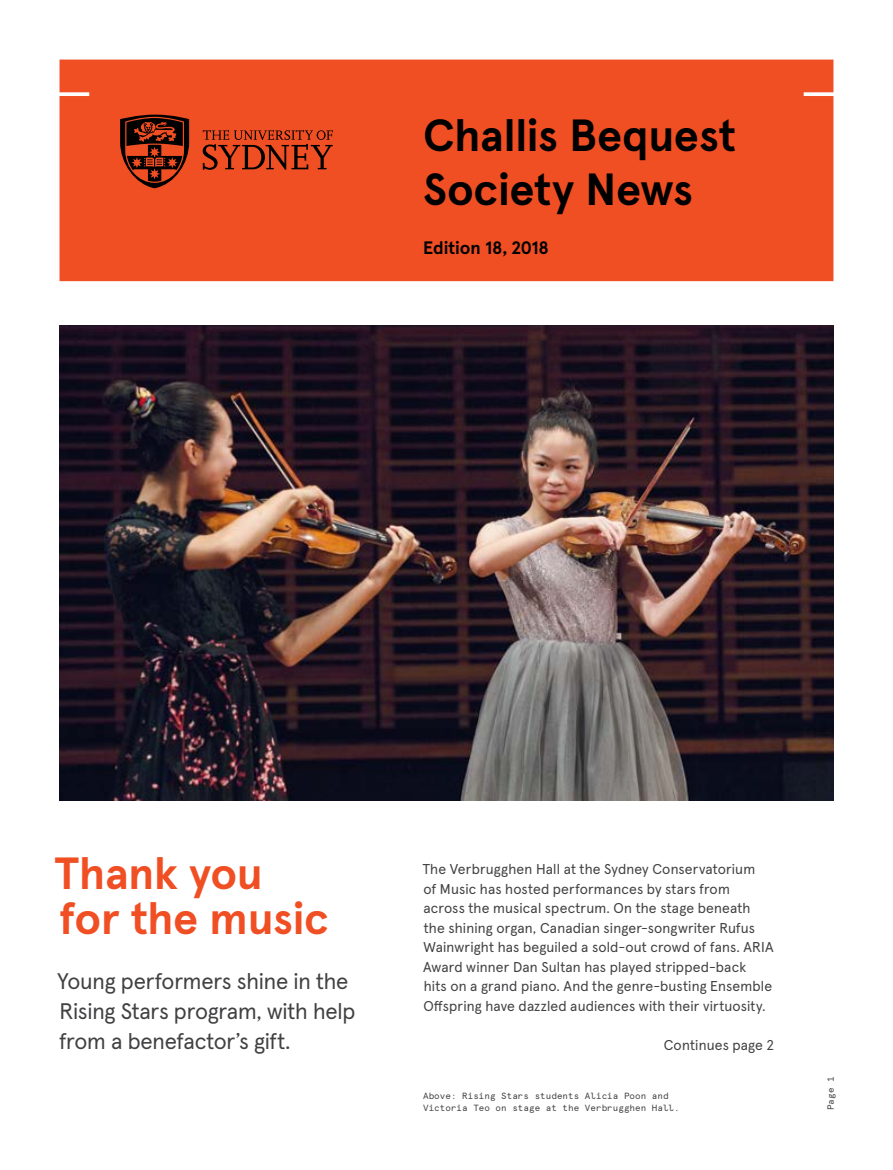
<style>
.page{position:relative;width:893px;height:1170px;background:#fff}
.page>*{position:absolute;margin:0;border:0;box-sizing:border-box;transform-origin:0 0}
.t1{font:700 45px/54px "Apercu Pro";letter-spacing:-.005em;color:#000}
.t2{font:700 45px/45px "Apercu Pro";letter-spacing:-.01em;color:#f04e23}
.t3{font:22.5px/30px "Apercu Pro";letter-spacing:-.01em;color:#414042}
.t4{font:700 18px "Apercu Pro";color:#000}
.t5{font:14.25px/19.5px "Apercu Pro";letter-spacing:.01em;color:#414042}
.t6{font:9px/12px "Apercu Mono Pro";color:#414042}
</style>
<div class="page">
<img style="left:60px;top:325px;width:773px;height:475px">
<div style="left:60px;top:60px;width:773px;height:221px;background:#f04e23"></div>
<svg style="left:203px;top:130px;width:130px;height:40px;background:#b43a1a"></svg>
<svg style="left:120px;top:115px;width:69px;height:73px;background:#782711"></svg>
<h1 class="t1" style="left:423px;top:105px;width:314px">Challis Bequest<br>Society News</h1>
<p class="t4" style="left:423px;top:233px;width:127px">Edition 18, 2018</p>
<h1 class="t2" style="left:54px;top:847px;width:276px">Thank you for the music</h1>
<h2 class="t3" style="left:57px;top:964px;width:300px">Young performers shine in the<br>Rising Stars program, with help from a benefactor’s gift.</h2>
<p class="t5" style="left:422px;top:858px;width:353px">The Verbrugghen Hall at the Sydney Conservatorium<br>of Music has hosted performances by stars from across the musical spectrum. On the stage beneath the shining organ, Canadian singer-songwriter Rufus Wainwright has beguiled a sold-out crowd of fans. ARIA Award winner Dan Sultan has played stripped-back<br>hits on a grand piano. And the genre-busting Ensemble Offspring have dazzled audiences with their virtuosity.</p>
<p class="t5" style="left:664px;top:1033px;width:112px">Continues page 2</p>
<p class="t6" style="left:423px;top:1088px;width:258px">Above: Rising Stars students Alicia Poon and<br>Victoria Teo on stage at the Verbrugghen Hall.</p>
<p class="t6" style="left:824px;top:1110px;width:36px;rotate:-90deg">Page 1</p>
</div>
